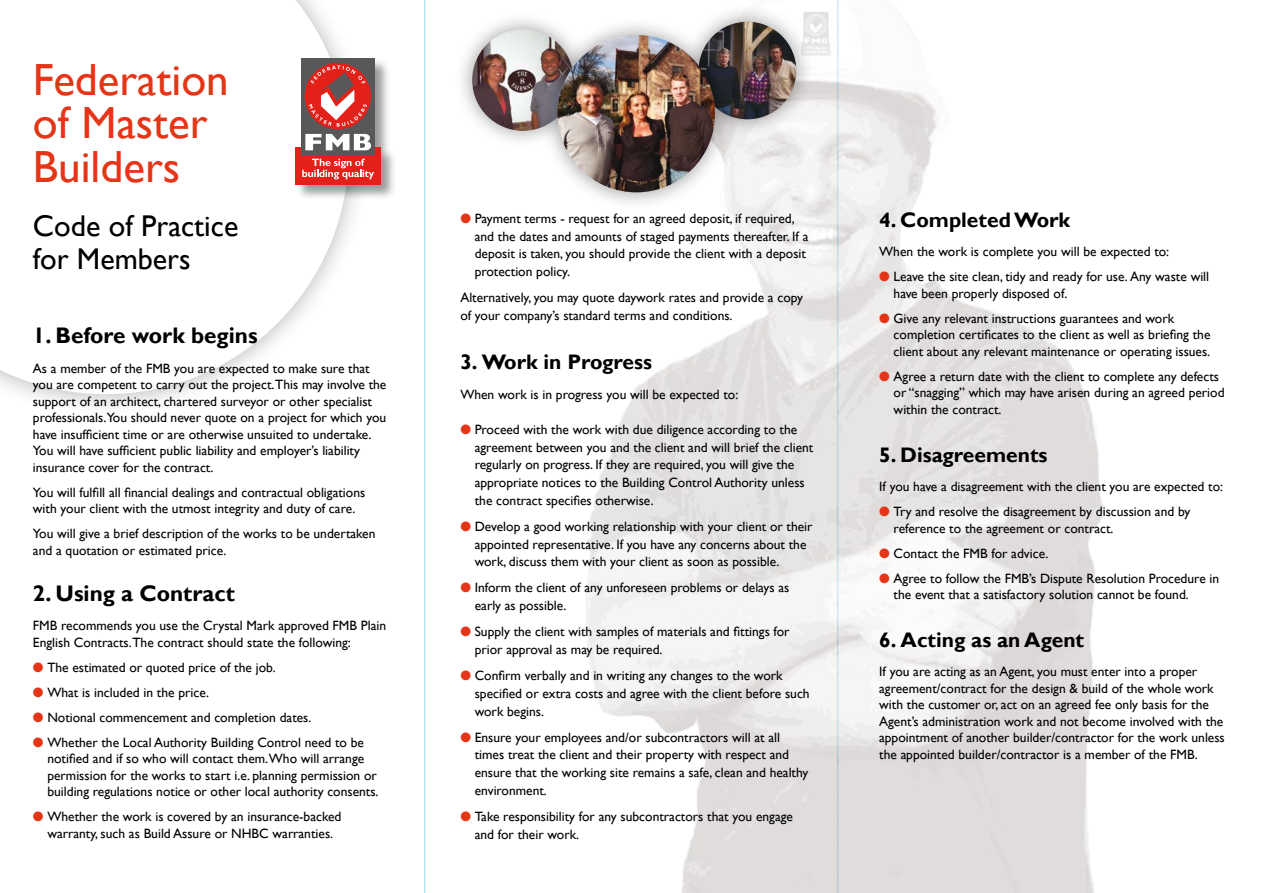
<style>
.page{position:relative;width:1263px;height:893px;background:#fff}
.page>*{position:absolute;margin:0;border:0;box-sizing:border-box;transform-origin:0 0}
.t1{font:45px/43.5px "Gill Sans";color:#e53517}
.t2{font:30px/33px "Gill Sans";color:#000}
.t3{font:700 22.5px "Gill Sans";color:#000}
.t4{font:700 21px "Gill Sans";color:#000}
.t5{font:13.5px/16.5px "Gill Sans";color:#000}
.s1{color:#e53517}
</style>
<div class="page">
<div style="left:0;top:0;width:372px;height:418px;background:#000;opacity:.3"></div>
<svg style="left:0;top:0;width:349px;height:394px"></svg>
<hr style="left:424px;top:0;width:1px;height:893px;background:#009ee0">
<img style="left:586px;top:0;width:519px;height:893px">
<div style="left:454px;top:11px;width:138px;height:138px;background:#000;opacity:.4"></div>
<img style="left:472px;top:29px;width:102px;height:102px;border-radius:51px">
<div style="left:680px;top:3px;width:134px;height:135px;background:#000;opacity:.4"></div>
<img style="left:699px;top:22px;width:97px;height:97px;border-radius:49px">
<div style="left:539px;top:16px;width:194px;height:195px;background:#000;opacity:.4"></div>
<img style="left:558px;top:35px;width:157px;height:157px;border-radius:79px">
<div style="left:295px;top:58px;width:102px;height:143px;background:#000;opacity:.4"></div>
<div style="left:295px;top:147px;width:85px;height:37px;background:#e32119"></div>
<svg style="left:302px;top:159px;width:72px;height:20px"></svg>
<div style="left:301px;top:58px;width:73px;height:97px;background:#58585a"></div>
<div style="left:305px;top:63px;width:66px;height:66px;background:#e32119;border-radius:50%"></div>
<svg style="left:305px;top:134px;width:66px;height:16px"></svg>
<svg style="left:309px;top:65px;width:58px;height:62px"></svg>
<h1 class="t1" style="left:33px;top:59px;width:197px">Federation of Master<br>Builders</h1>
<h2 class="t2" style="left:33px;top:210px;width:207px">Code of Practice for Members</h2>
<h3 class="t3" style="left:33px;top:322px;width:226px">1. Before work begins</h3>
<p class="t5" style="left:33px;top:360px;width:355px">As a member of the FMB you are expected to make sure that you are competent to carry out the project.This may involve the support of an architect, chartered surveyor or other specialist professionals.You should never quote on a project for which you have insufficient time or are otherwise unsuited to undertake.<br>You will have sufficient public liability and employer’s liability insurance cover for the contract.</p>
<p class="t5" style="left:33px;top:484px;width:334px">You will fulfill all financial dealings and contractual obligations with your client with the utmost integrity and duty of care.</p>
<p class="t5" style="left:33px;top:526px;width:344px">You will give a brief description of the works to be undertaken and a quotation or estimated price.</p>
<h3 class="t3" style="left:33px;top:580px;width:203px">2. Using a Contract</h3>
<p class="t5" style="left:33px;top:618px;width:355px">FMB recommends you use the Crystal Mark approved FMB Plain<br>English Contracts.The contract should state the following:</p>
<p class="t5" style="left:33px;top:659px;width:244px"><span class="s1">●</span> The estimated or quoted price of the job.</p>
<p class="t5" style="left:33px;top:684px;width:178px"><span class="s1">●</span> What is included in the price.</p>
<p class="t5" style="left:33px;top:709px;width:280px"><span class="s1">●</span> Notional commencement and completion dates.</p>
<p class="t5" style="left:47px;top:734px;width:333px;text-indent:-14px"><span class="s1">●</span> Whether the Local Authority Building Control need to be notified and if so who will contact them.Who will arrange permission for the works to start i.e. planning permission or building regulations notice or other local authority consents.</p>
<p class="t5" style="left:33px;top:809px;width:310px;text-align:center"><span class="s1">●</span> Whether the work is covered by an insurance-backed warranty, such as Build Assure or NHBC warranties.</p>
<p class="t5" style="left:475px;top:210px;width:335px;line-height:17.7px;text-indent:-14px"><span class="s1">●</span> Payment terms - request for an agreed deposit, if required, and the dates and amounts of staged payments thereafter. If a deposit is taken, you should provide the client with a deposit protection policy.</p>
<p class="t5" style="left:460px;top:289px;width:344px;line-height:17.7px">Alternatively, you may quote daywork rates and provide a copy of your company’s standard terms and conditions.</p>
<h3 class="t4" style="left:460px;top:349px;width:193px">3. Work in Progress</h3>
<p class="t5" style="left:460px;top:387px;width:279px">When work is in progress you will be expected to:</p>
<p class="t5" style="left:475px;top:421px;width:340px;line-height:17.7px;text-indent:-14px"><span class="s1">●</span> Proceed with the work with due diligence according to the agreement between you and the client and will brief the client regularly on progress. If they are required, you will give the appropriate notices to the Building Control Authority unless the contract specifies otherwise.</p>
<p class="t5" style="left:475px;top:518px;width:339px;line-height:17.7px;text-indent:-14px"><span class="s1">●</span> Develop a good working relationship with your client or their appointed representative. If you have any concerns about the work, discuss them with your client as soon as possible.</p>
<p class="t5" style="left:475px;top:579px;width:316px;line-height:17.7px;text-indent:-14px"><span class="s1">●</span> Inform the client of any unforeseen problems or delays as early as possible.</p>
<p class="t5" style="left:475px;top:623px;width:316px;line-height:17.7px;text-indent:-14px"><span class="s1">●</span> Supply the client with samples of materials and fittings for prior approval as may be required.</p>
<p class="t5" style="left:475px;top:667px;width:336px;line-height:17.7px;text-indent:-14px"><span class="s1">●</span> Confirm verbally and in writing any changes to the work specified or extra costs and agree with the client before such work begins.</p>
<p class="t5" style="left:475px;top:728px;width:335px;line-height:17.7px;text-indent:-14px"><span class="s1">●</span> Ensure your employees and/or subcontractors will at all times treat the client and their property with respect and ensure that the working site remains a safe, clean and healthy environment.</p>
<p class="t5" style="left:475px;top:808px;width:320px;line-height:17.7px;text-indent:-14px"><span class="s1">●</span> Take responsibility for any subcontractors that you engage and for their work.</p>
<h3 class="t4" style="left:879px;top:207px;width:192px">4. Completed Work</h3>
<p class="t5" style="left:879px;top:244px;width:292px">When the work is complete you will be expected to:</p>
<p class="t5" style="left:894px;top:269px;width:317px;text-indent:-14px"><span class="s1">●</span> Leave the site clean, tidy and ready for use. Any waste will have been properly disposed of.</p>
<p class="t5" style="left:894px;top:310px;width:318px;text-indent:-14px"><span class="s1">●</span> Give any relevant instructions guarantees and work completion certificates to the client as well as briefing the client about any relevant maintenance or operating issues.</p>
<p class="t5" style="left:894px;top:368px;width:332px;text-indent:-14px"><span class="s1">●</span> Agree a return date with the client to complete any defects or “snagging” which may have arisen during an agreed period within the contract.</p>
<h3 class="t4" style="left:879px;top:442px;width:170px">5. Disagreements</h3>
<p class="t5" style="left:879px;top:479px;width:345px">If you have a disagreement with the client you are expected to:</p>
<p class="t5" style="left:894px;top:504px;width:298px;text-indent:-14px"><span class="s1">●</span> Try and resolve the disagreement by discussion and by reference to the agreement or contract.</p>
<p class="t5" style="left:879px;top:545px;width:171px"><span class="s1">●</span> Contact the FMB for advice.</p>
<p class="t5" style="left:894px;top:570px;width:327px;text-indent:-14px"><span class="s1">●</span> Agree to follow the FMB’s Dispute Resolution Procedure in the event that a satisfactory solution cannot be found.</p>
<h3 class="t4" style="left:879px;top:627px;width:206px">6. Acting as an Agent</h3>
<p class="t5" style="left:879px;top:664px;width:347px">If you are acting as an Agent, you must enter into a proper agreement/contract for the design &amp; build of the whole work with the customer or, act on an agreed fee only basis for the Agent’s administration work and not become involved with the appointment of another builder/contractor for the work unless the appointed builder/contractor is a member of the FMB.</p>
</div>
